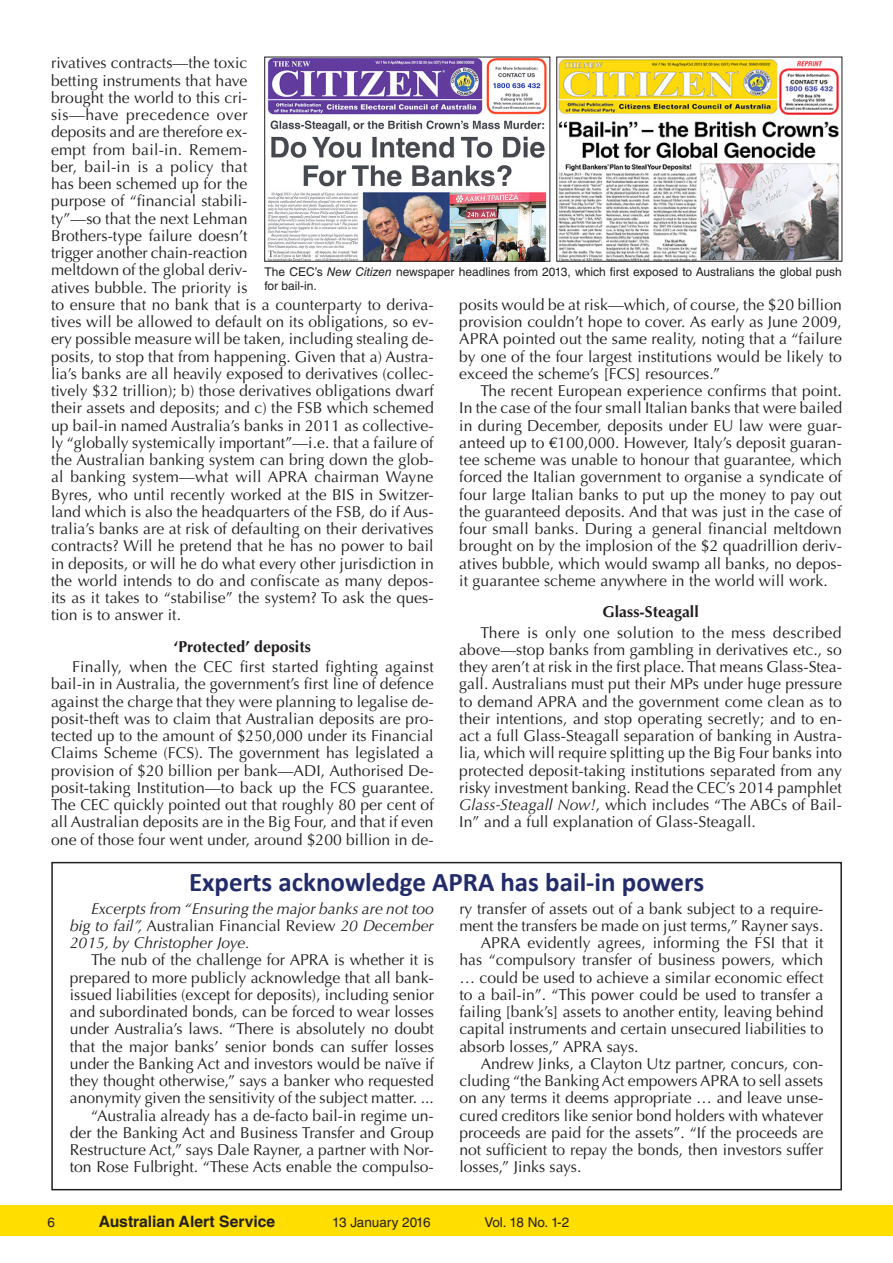
<style>
.page{position:relative;width:893px;height:1263px;background:#fff}
.page>*{position:absolute;margin:0;border:0;box-sizing:border-box;transform-origin:0 0}
.H3_Box_and_Jumps_18{font:700 27px "Calibri";color:#232c6a}
.Bt1{font:15.75px/17.2px "Optima LT Std";letter-spacing:.005em;color:#231f20;text-align:justify}
.Bt1-2{font:italic 15.75px/17.2px "Optima LT Std";color:#231f20;text-align:justify}
.Bt1_Subhead{font:700 15.75px "Optima LT Std";letter-spacing:.005em;color:#231f20}
.t1{font:700 15.75px "Helvetica LT Std";color:#231f20}
.t2{font:13.5px "Helvetica LT Std";letter-spacing:-.005em;color:#231f20}
.t3{font:12px/14.4px "Helvetica LT Std";color:#231f20}
.s1{font-style:italic}
.s2{font-style:normal}
</style>
<div class="page">
<div style="left:0;top:1205px;width:893px;height:29px;background:#ffde00"></div>
<div style="left:0;top:1206px;width:893px;height:30px;background:#ffde00"></div>
<div style="left:51px;top:862px;width:791px;height:328px;border:2px solid #231f20"></div>
<img style="left:267px;top:59px;width:280px;height:200px">
<div style="left:264px;top:57px;width:286px;height:204px;border:1px solid #231f20"></div>
<img style="left:559px;top:59px;width:281px;height:200px">
<p class="Bt1" style="left:51px;top:55px;width:384px;text-align:left">rivatives contracts—the toxic<br>betting instruments that have<br>brought the world to this cri-<br>sis—have precedence over<br>deposits and are therefore ex-<br>empt from bail-in. Remem-<br>ber, bail-in is a policy that<br>has been schemed up for the<br>purpose of “financial stabili-<br>ty”—so that the next Lehman<br>Brothers-type failure doesn’t<br>trigger another chain-reaction<br>meltdown of the global deriv-<br>atives bubble. The priority is<br>to ensure that no bank that is a counterparty to deriva&shy;tives will be allowed to default on its obligations, so ev&shy;ery possible measure will be taken, including stealing de&shy;posits, to stop that from happening. Given that a) Austra&shy;lia’s banks are all heavily exposed to derivatives (collec&shy;tively $32 trillion); b) those derivatives obligations dwarf their assets and deposits; and c) the FSB which schemed up bail-in named Australia’s banks in 2011 as collective&shy;ly “globally systemically important”—i.e. that a failure of the Australian banking system can bring down the glob&shy;al banking system—what will APRA chairman Wayne Byres, who until recently worked at the BIS in Switzer&shy;land which is also the headquarters of the FSB, do if Aus&shy;tralia’s banks are at risk of defaulting on their derivatives contracts? Will he pretend that he has no power to bail in deposits, or will he do what every other jurisdiction in the world intends to do and confiscate as many depos&shy;its as it takes to “stabilise” the system? To ask the ques&shy;tion is to answer it.</p>
<p class="Bt1_Subhead" style="left:174px;top:637px;width:138px">‘Protected’ deposits</p>
<p class="Bt1" style="left:51px;top:658px;width:384px;text-indent:21px">Finally, when the CEC first started fighting against bail-in in Australia, the government’s first line of defence against the charge that they were planning to legalise de&shy;posit-theft was to claim that Australian deposits are pro&shy;tected up to the amount of $250,000 under its Financial Claims Scheme (FCS). The government has legislated a provision of $20 billion per bank—ADI, Authorised De&shy;posit-taking Institution—to back up the FCS guarantee.<br>The CEC quickly pointed out that roughly 80 per cent of all Australian deposits are in the Big Four, and that if even one of those four went under, around $200 billion in de-</p>
<p class="t3" style="left:264px;top:265px;width:579px">The CEC’s <span class="s1">New Citizen</span> newspaper headlines from 2013, which first exposed to Australians the global push for bail-in.</p>
<p class="Bt1" style="left:459px;top:296px;width:384px">posits would be at risk—which, of course, the $20 billion provision couldn’t hope to cover. As early as June 2009, APRA pointed out the same reality, noting that a “failure by one of the four largest institutions would be likely to exceed the scheme’s [FCS] resources.”</p>
<p class="Bt1" style="left:459px;top:382px;width:384px;text-indent:21px">The recent European experience confirms that point.<br>In the case of the four small Italian banks that were bailed in during December, deposits under EU law were guar&shy;anteed up to €100,000. However, Italy’s deposit guaran&shy;tee scheme was unable to honour that guarantee, which forced the Italian government to organise a syndicate of four large Italian banks to put up the money to pay out the guaranteed deposits. And that was just in the case of four small banks. During a general financial meltdown brought on by the implosion of the $2 quadrillion deriv&shy;atives bubble, which would swamp all banks, no depos&shy;it guarantee scheme anywhere in the world will work.</p>
<p class="Bt1_Subhead" style="left:602px;top:603px;width:98px">Glass-Steagall</p>
<p class="Bt1" style="left:459px;top:624px;width:384px;text-indent:21px">There is only one solution to the mess described above—stop banks from gambling in derivatives etc., so they aren’t at risk in the first place. That means Glass-Stea&shy;gall. Australians must put their MPs under huge pressure to demand APRA and the government come clean as to their intentions, and stop operating secretly; and to en&shy;act a full Glass-Steagall separation of banking in Austra&shy;lia, which will require splitting up the Big Four banks into protected deposit-taking institutions separated from any risky investment banking. Read the CEC’s 2014 pamphlet <span class="s1">Glass-Steagall Now!</span>, which includes “The ABCs of Bail-In” and a full explanation of Glass-Steagall.</p>
<p class="H3_Box_and_Jumps_18" style="left:189px;top:865px;width:517px">Experts acknowledge APRA has bail-in powers</p>
<p class="Bt1-2" style="left:70px;top:900px;width:366px;text-indent:21px">Excerpts from “Ensuring the major banks are not too big to fail”, <span class="s2">Australian Financial Review</span> 20 December 2015, by Christopher Joye.</p>
<p class="Bt1" style="left:70px;top:952px;width:366px;text-indent:21px">The nub of the challenge for APRA is whether it is prepared to more publicly acknowledge that all bank&shy;issued liabilities (except for deposits), including senior and subordinated bonds, can be forced to wear losses under Australia’s laws. “There is absolutely no doubt that the major banks’ senior bonds can suffer losses under the Banking Act and investors would be naïve if they thought otherwise,” says a banker who requested anonymity given the sensitivity of the subject matter. ...</p>
<p class="Bt1" style="left:70px;top:1107px;width:366px;text-indent:21px">“Australia already has a de-facto bail-in regime un&shy;der the Banking Act and Business Transfer and Group Restructure Act,” says Dale Rayner, a partner with Nor&shy;ton Rose Fulbright. “These Acts enable the compulso-</p>
<p class="Bt1" style="left:459px;top:900px;width:366px">ry transfer of assets out of a bank subject to a require&shy;ment the transfers be made on just terms,” Rayner says.</p>
<p class="Bt1" style="left:459px;top:934px;width:366px;text-indent:21px">APRA evidently agrees, informing the FSI that it has “compulsory transfer of business powers, which … could be used to achieve a similar economic effect to a bail-in”. “This power could be used to transfer a failing [bank’s] assets to another entity, leaving behind capital instruments and certain unsecured liabilities to absorb losses,” APRA says.</p>
<p class="Bt1" style="left:459px;top:1055px;width:366px;text-indent:21px">Andrew Jinks, a Clayton Utz partner, concurs, con&shy;cluding “the Banking Act empowers APRA to sell assets on any terms it deems appropriate … and leave unse&shy;cured creditors like senior bond holders with whatever proceeds are paid for the assets”. “If the proceeds are not sufficient to repay the bonds, then investors suffer losses,” Jinks says.</p>
<p class="t2" style="left:48px;top:1214px;width:9px">6</p>
<p class="t1" style="left:99px;top:1212px;width:178px">Australian Alert Service</p>
<p class="t2" style="left:301px;top:1213px;width:86px">Vol. 18 No. 1-2</p>
<p class="t2" style="left:332px;top:1213px;width:203px">13 January 2016 13 January 2016</p>
<p class="t2" style="left:484px;top:1214px;width:86px">Vol. 18 No. 1-2</p>
</div>
